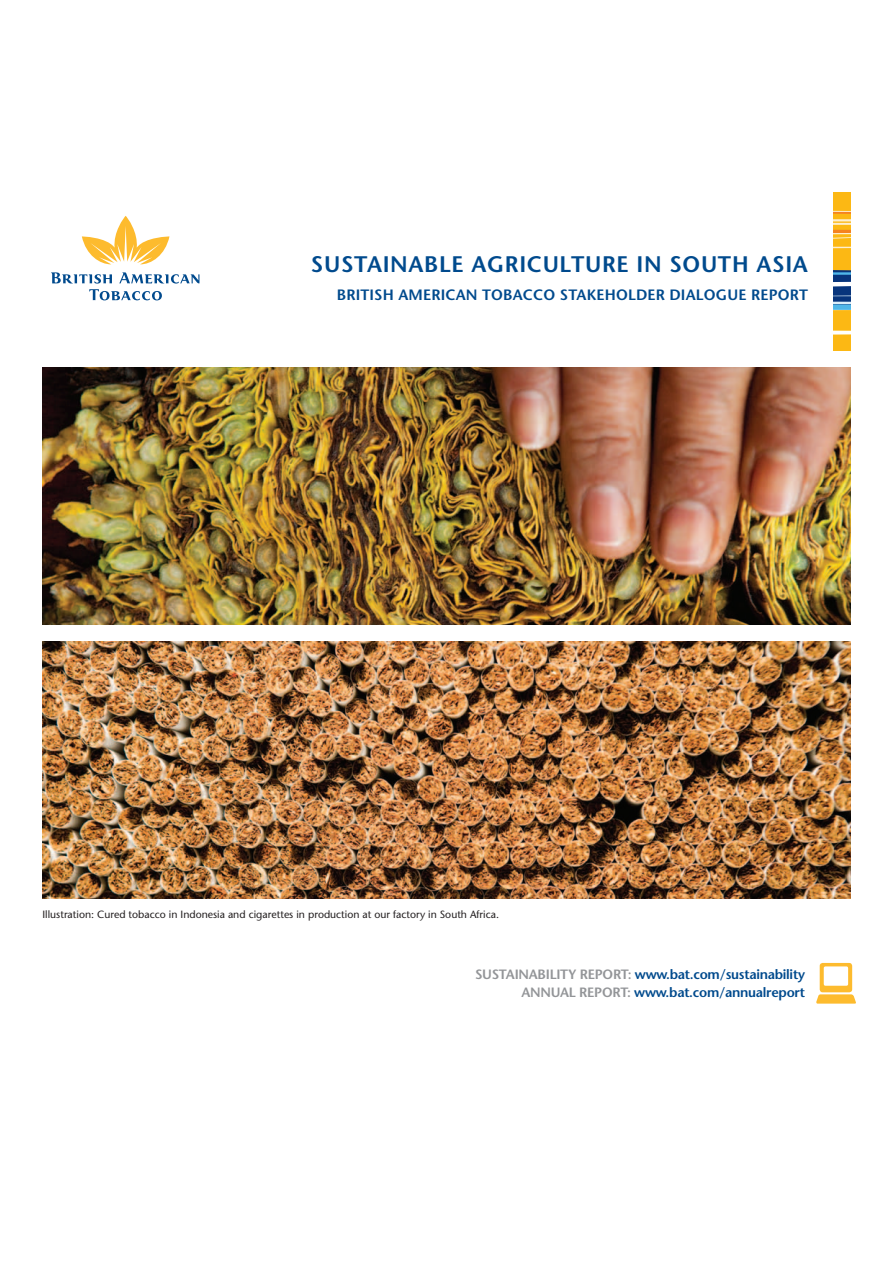
<style>
.page{position:relative;width:893px;height:1263px;background:#fff}
.page>*{position:absolute;margin:0;border:0;box-sizing:border-box;transform-origin:0 0}
.t1{font:600 22.5px "Stone Sans";letter-spacing:.03em;color:#004a8d}
.t2{font:600 15px "Stone Sans";letter-spacing:.01em;color:#004a8d}
.t3{font:600 13.5px/18px "Stone Sans";letter-spacing:-.02em;color:#939598}
.t4{font:600 13.5px "Stone Sans";letter-spacing:-.02em;color:#004a8d}
.t5{font:10.5px "Stone Sans";color:#231f20}
.s1{color:#004a8d}
.s2{color:#939598}
</style>
<div class="page">
<svg style="left:51px;top:272px;width:148px;height:28px"></svg>
<svg style="left:82px;top:216px;width:87px;height:48px"></svg>
<div style="left:833px;top:192px;width:17px;height:159px;background:#fcb814"></div>
<svg style="left:833px;top:330px;width:17px;height:5px"></svg>
<svg style="left:833px;top:210px;width:17px;height:39px"></svg>
<svg style="left:833px;top:270px;width:17px;height:41px"></svg>
<div style="left:820px;top:963px;width:32px;height:29px;background:#fdbb2e;border-radius:3px"></div>
<div style="left:824px;top:966px;width:24px;height:20px;background:#fff;border-radius:2px"></div>
<svg style="left:816px;top:994px;width:40px;height:10px"></svg>
<img style="left:43px;top:641px;width:807px;height:257px">
<img style="left:43px;top:368px;width:807px;height:256px">
<h1 class="t1" style="left:311px;top:251px;width:498px">SUSTAINABLE AGRICULTURE IN SOUTH ASIA</h1>
<h2 class="t2" style="left:337px;top:286px;width:9px">BRITISH</h2>
<h2 class="t2" style="left:398px;top:286px;width:35px">AMERICAN</h2>
<h2 class="t2" style="left:482px;top:286px;width:12px">TOBACCO</h2>
<h2 class="t2" style="left:560px;top:286px;width:48px">STAKEHOL</h2>
<h2 class="t2" style="left:636px;top:286px;width:56px">DER DIALOGUE</h2>
<h2 class="t2" style="left:751px;top:286px;width:38px">REPORT</h2>
<p class="t5" style="left:43px;top:908px;width:458px">Illustration: Cured tobacco in Indonesia and cigarettes in production at our factory in South Africa.</p>
<p class="t3" style="left:521px;top:965px;width:285px;text-indent:-46px">SUSTAINABILITY REPORT: <span class="s1">WWW.BAT.COM/SUSTAINABILITY<br></span>ANNUAL</p>
<p class="t4" style="left:579px;top:984px;width:227px"><span class="s2">REPORT:</span> WWW.BAT.COM/ANNUALREPORT</p>
</div>
